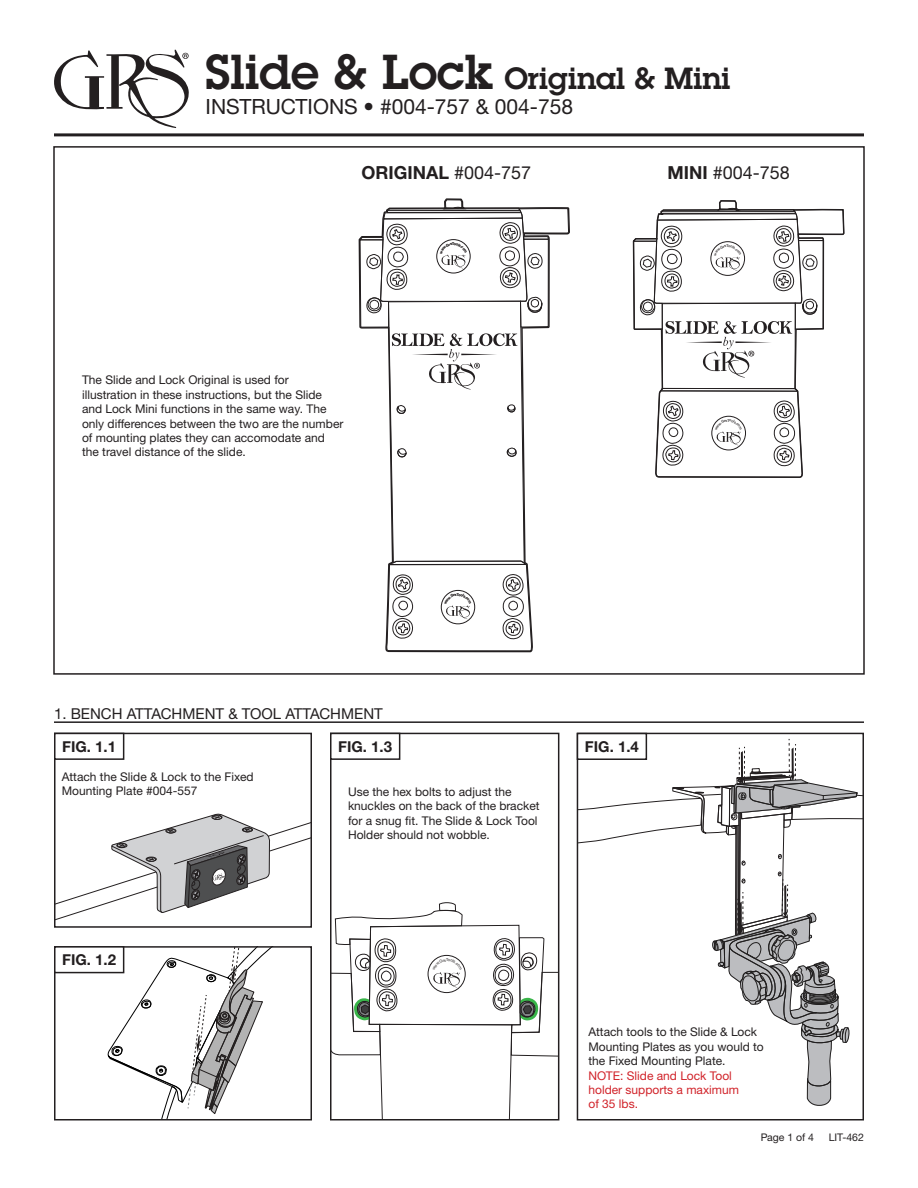
<style>
.page{position:relative;width:918px;height:1188px;background:#fff}
.page>*{position:absolute;margin:0;border:0;box-sizing:border-box;transform-origin:0 0}
.t1{font:600 30px "Lubalin Graph";color:#231f20}
.t2{font:21px "Helvetica Neue LTW1 G";color:#231f20}
.FIG{font:700 18px "Helvetica Neue LTW1 G";color:#231f20}
.FIG-2{font:18px "Helvetica Neue LTW1 G";color:#231f20}
.subhead{font:15px "Helvetica Neue LTW1 G";color:#231f20}
.FIG-3{font:700 15px "Helvetica Neue LTW1 G";color:#231f20}
.t3{font:12px/14.4px "Helvetica Neue LTW1 G";color:#231f20}
.t4{font:12px/14.4px "Helvetica Neue LTW1 G";color:#d1232a}
.t5{font:10.5px "Helvetica Neue LTW1 G";color:#231f20}
.t6{font:4.05px "Helvetica Neue";color:#231f20}
.s1{font-size:48px}
.s2{font-weight:400}
.s3{font-weight:700}
</style>
<div class="page">
<svg style="left:54px;top:50px;width:135px;height:78px"></svg>
<hr style="left:54px;top:133px;width:810px;height:3px;background:#231f20">
<svg style="left:580px;top:736px;width:281px;height:370px"></svg>
<div style="left:577px;top:733px;width:287px;height:387px;border:2px solid #231f20"></div>
<svg style="left:57px;top:736px;width:252px;height:184px"></svg>
<div style="left:54px;top:733px;width:258px;height:195px;border:2px solid #231f20"></div>
<svg style="left:106px;top:949px;width:164px;height:168px"></svg>
<div style="left:54px;top:946px;width:258px;height:174px;border:2px solid #231f20"></div>
<div style="left:577px;top:734px;width:69px;height:25px;background:#fff"></div>
<div style="left:577px;top:733px;width:70px;height:27px;border:2px solid #231f20"></div>
<hr style="left:54px;top:721px;width:810px;height:2px;background:#231f20">
<div style="left:55px;top:733px;width:69px;height:26px;background:#fff"></div>
<div style="left:54px;top:733px;width:70px;height:27px;border:2px solid #231f20"></div>
<div style="left:330px;top:733px;width:70px;height:27px;border:2px solid #231f20"></div>
<div style="left:55px;top:947px;width:69px;height:26px;background:#fff"></div>
<div style="left:54px;top:946px;width:70px;height:27px;border:2px solid #231f20"></div>
<div style="left:58px;top:769px;width:228px;height:35px;background:#fff"></div>
<svg style="left:331px;top:898px;width:228px;height:222px"></svg>
<svg style="left:359px;top:199px;width:210px;height:453px"></svg>
<svg style="left:633px;top:200px;width:212px;height:278px"></svg>
<p class="t1" style="left:206px;top:59px;width:526px"><span class="s1">Slide &amp; Lock</span> Original &amp; Mini</p>
<p class="t2" style="left:206px;top:94px;width:369px">INSTRUCTIONS • #004-757 &amp; 004-758</p>
<p class="FIG" style="left:362px;top:161px;width:171px">ORIGINAL <span class="s2">#004-757</span></p>
<p class="FIG-2" style="left:668px;top:161px;width:124px"><span class="s3">MINI</span> #004-758</p>
<p class="t3" style="left:82px;top:373px;width:263px">The Slide and Lock Original is used for illustration in these instructions, but the Slide and Lock Mini functions in the same way. The only differences between the two are the number of mounting plates they can accomodate and the travel distance of the slide.</p>
<p class="subhead" style="left:54px;top:705px;width:330px">1. BENCH ATTACHMENT &amp; TOOL ATTACHMENT</p>
<p class="FIG-3" style="left:62px;top:737px;width:55px">FIG. 1.1</p>
<p class="FIG-3" style="left:338px;top:737px;width:55px">FIG. 1.3</p>
<p class="t3" style="left:62px;top:769px;width:193px">Attach the Slide &amp; Lock to the Fixed<br>Mounting Plate #004-557</p>
<p class="FIG-3" style="left:62px;top:950px;width:55px">FIG. 1.2</p>
<p class="t3" style="left:348px;top:784px;width:193px">Use the hex bolts to adjust the knuckles on the back of the bracket for a snug fit. The Slide &amp; Lock Tool<br>Holder should not wobble.</p>
<p class="t6" style="left:446px;top:957px;width:4px">T</p>
<p class="FIG-3" style="left:585px;top:737px;width:55px">FIG. 1.4</p>
<p class="t3" style="left:588px;top:1025px;width:177px">Attach tools to the Slide &amp; Lock<br>Mounting Plates as you would to the Fixed Mounting Plate.</p>
<p class="t4" style="left:588px;top:1068px;width:152px">NOTE: Slide and Lock Tool holder supports a maximum of 35 lbs.</p>
<p class="t5" style="left:761px;top:1131px;width:55px">Page 1 of 4</p>
<p class="t5" style="left:829px;top:1131px;width:37px">LIT-462</p>
</div>
